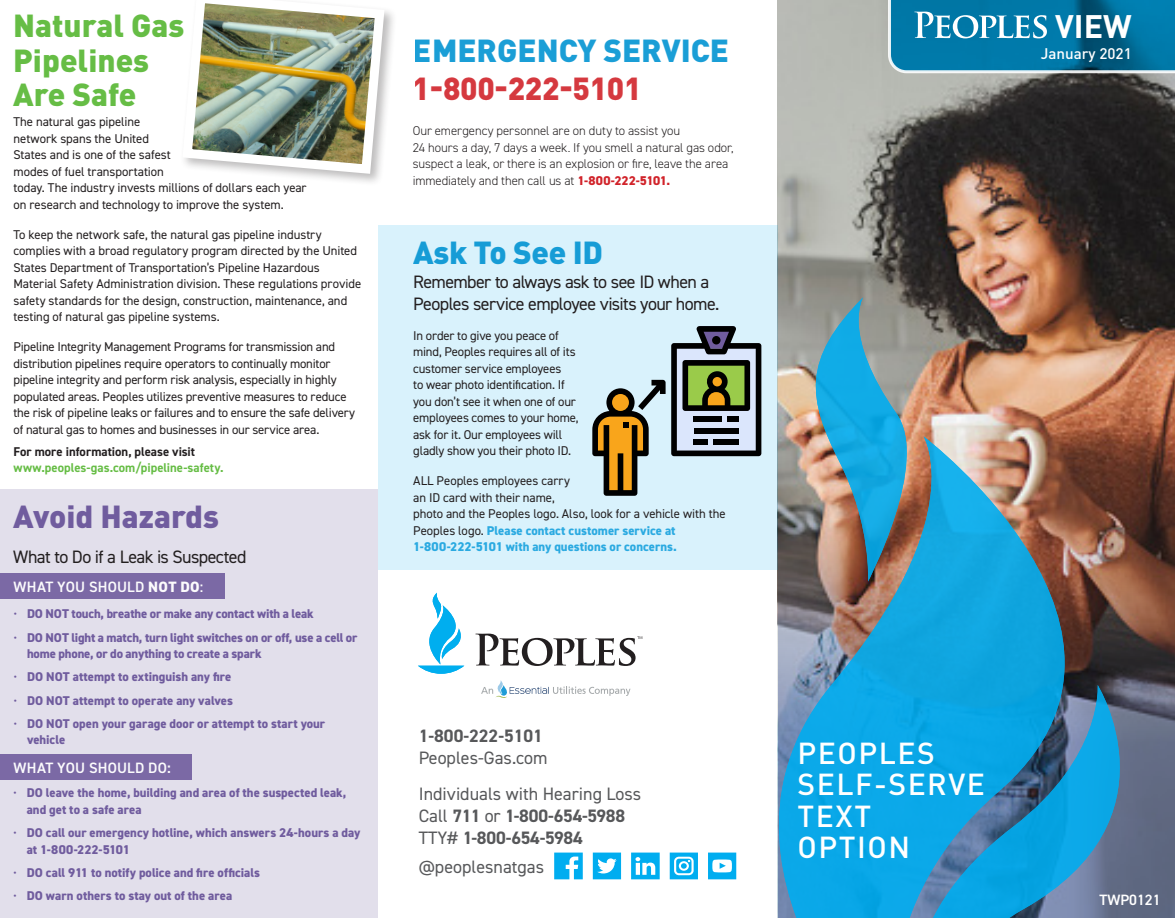
<style>
.page{position:relative;width:1175px;height:918px;background:#fff}
.page>*{position:absolute;margin:0;border:0;box-sizing:border-box;transform-origin:0 0}
.t1{font:700 32.25px "DIN";color:#fff}
.t2{font:900 31.5px "DIN Pro";color:#0093d2}
.t3{font:900 31.5px/34.5px "DIN Pro";color:#66bd45}
.t4{font:900 31.5px "DIN Pro";letter-spacing:-.01em;color:#d1232a}
.t5{font:900 31.5px "DIN Pro";color:#705c9e}
.t6{font:500 30px/31.5px "DIN";letter-spacing:.05em;color:#fff}
.t7{font:18px/21.6px "DIN2014";color:#57585a}
.story_intro_copy{font:18px/21.6px "DIN2014";letter-spacing:-.035em;color:#231f20}
.t8{font:500 15.15px "DIN";color:#fff}
.t9{font:600 15px "DIN2014";letter-spacing:.01em;color:#fff}
.basic_copy{font:12.75px/16.5px "DIN2014";letter-spacing:-.01em;color:#231f20}
.t10{font:800 12.75px/16.5px "DIN2014";color:#705c9e}
.basic_copy-2{font:300 12.75px/16.5px "DIN2014";letter-spacing:-.005em;color:#231f20}
.basic_copy-3{font:700 12.75px/15.3px "DIN2014";color:#66bd45}
.s1{color:#231f20}
.s2{font-weight:800}
.s3{font-weight:300}
.s4{font-weight:700}
.s5{font-weight:800;color:#d1232a}
.s6{font-weight:800;color:#2baae1}
</style>
<div class="page">
<img style="left:777px;top:0;width:397px;height:449px">
<svg style="left:1121px;top:449px;width:53px;height:469px;background:#605258"></svg>
<img style="left:777px;top:436px;width:344px;height:482px">
<svg style="left:887px;top:685px;width:234px;height:233px;background:#1e97ce"></svg>
<img style="left:801px;top:297px;width:129px;height:285px">
<div style="left:378px;top:225px;width:399px;height:345px;background:#d9f2fc"></div>
<svg style="left:888px;top:0;width:286px;height:73px;background:#197fa8"></svg>
<svg style="left:671px;top:326px;width:90px;height:130px"></svg>
<div style="left:712px;top:336px;width:8px;height:8px;background:#000;border-radius:50%"></div>
<svg style="left:592px;top:380px;width:73px;height:116px"></svg>
<div style="left:0;top:489px;width:378px;height:429px;background:#e2dfeb"></div>
<div style="left:0;top:573px;width:225px;height:25px;background:#7b69a5"></div>
<div style="left:0;top:754px;width:192px;height:25px;background:#7b69a5"></div>
<div style="left:179px;top:0;width:218px;height:186px;background:#231f20;opacity:.3"></div>
<img style="left:179px;top:0;width:210px;height:179px">
<svg style="left:554px;top:853px;width:29px;height:26px"></svg>
<svg style="left:593px;top:853px;width:28px;height:26px"></svg>
<svg style="left:631px;top:853px;width:28px;height:26px"></svg>
<svg style="left:669px;top:853px;width:29px;height:26px"></svg>
<svg style="left:708px;top:853px;width:28px;height:26px"></svg>
<svg style="left:418px;top:592px;width:47px;height:82px"></svg>
<svg style="left:475px;top:634px;width:167px;height:32px"></svg>
<svg style="left:481px;top:680px;width:149px;height:18px"></svg>
<p class="t3" style="left:13px;top:8px;width:173px">Natural Gas<br>Pipelines<br>Are Safe</p>
<p class="basic_copy" style="left:14px;top:113px;width:295px">The natural gas pipeline<br>network spans the United<br>States and is one of the safest<br>modes of fuel transportation<br>today. The industry invests millions of dollars each year on research and technology to improve the system.</p>
<p class="basic_copy" style="left:14px;top:226px;width:349px">To keep the network safe, the natural gas pipeline industry complies with a broad regulatory program directed by the United States Department of Transportation’s Pipeline Hazardous Material Safety Administration division. These regulations provide safety standards for the design, construction, maintenance, and testing of natural gas pipeline systems.</p>
<p class="basic_copy" style="left:14px;top:338px;width:343px">Pipeline Integrity Management Programs for transmission and distribution pipelines require operators to continually monitor pipeline integrity and perform risk analysis, especially in highly populated areas. Peoples utilizes preventive measures to reduce the risk of pipeline leaks or failures and to ensure the safe delivery of natural gas to homes and businesses in our service area.</p>
<p class="basic_copy-3" style="left:14px;top:444px;width:212px"><span class="s1">For more information, please visit </span>www.peoples-gas.com/pipeline-safety.</p>
<p class="t5" style="left:13px;top:495px;width:207px">Avoid Hazards</p>
<p class="story_intro_copy" style="left:13px;top:546px;width:235px">What to Do if a Leak is Suspected</p>
<p class="t9" style="left:14px;top:576px;width:191px">WHAT YOU SHOULD <span class="s2">NOT DO</span>:</p>
<p class="t10" style="left:14px;top:606px;width:301px"><span class="s3">•</span> DO NOT touch, breathe or make any contact with a leak</p>
<p class="t10" style="left:27px;top:629px;width:332px;text-indent:-14px"><span class="s3">•</span> DO NOT light a match, turn light switches on or off, use a cell or home phone, or do anything to create a spark</p>
<p class="t10" style="left:14px;top:669px;width:219px"><span class="s3">•</span> DO NOT attempt to extinguish any fire</p>
<p class="t10" style="left:14px;top:692px;width:221px"><span class="s3">•</span> DO NOT attempt to operate any valves</p>
<p class="t10" style="left:27px;top:715px;width:300px;text-indent:-14px"><span class="s3">•</span> DO NOT open your garage door or attempt to start your vehicle</p>
<p class="t9" style="left:14px;top:757px;width:159px">WHAT YOU SHOULD DO<span class="s4">:</span></p>
<p class="t10" style="left:27px;top:785px;width:321px;text-indent:-14px"><span class="s3">•</span> DO leave the home, building and area of the suspected leak, and get to a safe area</p>
<p class="t10" style="left:27px;top:825px;width:335px;text-indent:-14px"><span class="s3">•</span> DO call our emergency hotline, which answers 24-hours a day at 1-800-222-5101</p>
<p class="t10" style="left:13px;top:864px;width:248px"><span class="s3">•</span> DO call 911 to notify police and fire officials</p>
<p class="t10" style="left:13px;top:888px;width:220px"><span class="s3">•</span> DO warn others to stay out of the area</p>
<h2 class="t2" style="left:413px;top:30px;width:318px">EMERGENCY SERVICE</h2>
<h2 class="t4" style="left:413px;top:67px;width:230px">1-800-222-5101</h2>
<p class="basic_copy-2" style="left:413px;top:123px;width:322px">Our emergency personnel are on duty to assist you<br>24 hours a day, 7 days a week. If you smell a natural gas odor, suspect a leak, or there is an explosion or fire, leave the area immediately and then call us at <span class="s5">1-800-222-5101.</span></p>
<h2 class="t2" style="left:413px;top:232px;width:191px">Ask To See ID</h2>
<p class="story_intro_copy" style="left:413px;top:271px;width:308px">Remember to always ask to see ID when a<br>Peoples service employee visits your home.</p>
<p class="basic_copy" style="left:413px;top:327px;width:167px">In order to give you peace of mind, Peoples requires all of its customer service employees<br>to wear photo identification. If you don’t see it when one of our employees comes to your home, ask for it. Our employees will gladly show you their photo ID.</p>
<p class="basic_copy" style="left:413px;top:473px;width:314px">ALL Peoples employees carry<br>an ID card with their name,<br>photo and the Peoples logo. Also, look for a vehicle with the Peoples logo. <span class="s6">Please contact customer service at 1-800-222-5101 with any questions or concerns.</span></p>
<p class="t7" style="left:419px;top:725px;width:130px"><span class="s4">1-800-222-5101<br></span>Peoples-Gas.com</p>
<p class="t7" style="left:419px;top:783px;width:224px">Individuals with Hearing Loss<br>Call <span class="s4">711</span> or <span class="s4">1-800-654-5988<br></span>TTY# <span class="s4">1-800-654-5984</span></p>
<p class="t7" style="left:419px;top:856px;width:127px">@peoplesnatgas</p>
<p class="t1" style="left:1055px;top:6px;width:78px">VIEW</p>
<p class="t8" style="left:1040px;top:44px;width:92px">January 2021</p>
<p class="t6" style="left:797px;top:736px;width:189px">PEOPLES<br>SELF-SERVE<br>TEXT<br>OPTION</p>
<p class="t9" style="left:1099px;top:889px;width:63px">TWP0121</p>
</div>
